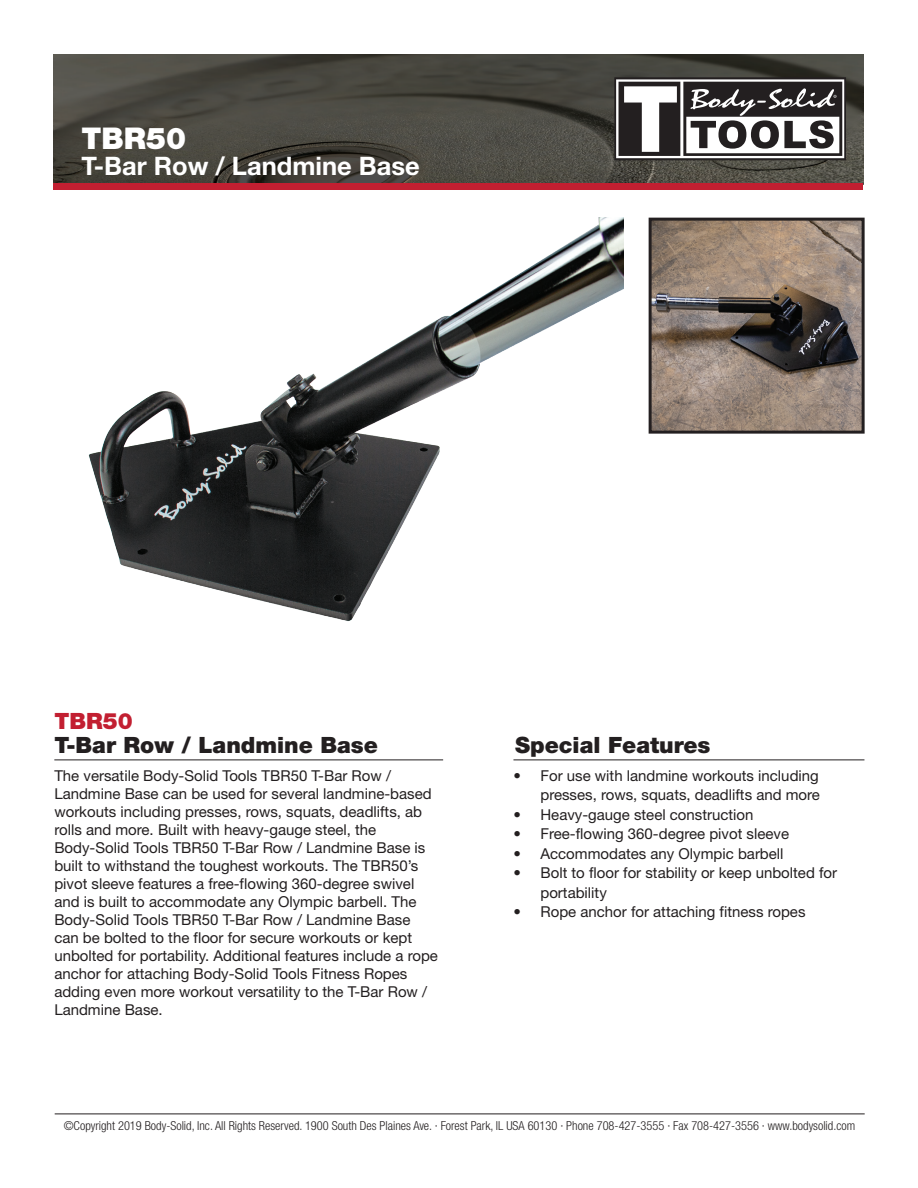
<style>
.page{position:relative;width:918px;height:1188px;background:#fff}
.page>*{position:absolute;margin:0;border:0;box-sizing:border-box;transform-origin:0 0}
.t1{font:900 30px "Helvetica Neue LT Std";color:#fff}
.t2{font:700 25.5px "Helvetica Neue LT Std";color:#fff}
.t3{font:900 22.5px "Helvetica Neue LT Std";color:#231f20}
.t4{font:900 22.5px "Helvetica Neue LT Std";color:#c21f31}
.t5{font:15px/18px "Helvetica Neue LT Std";color:#231f20}
.t6{font:300 condensed 12.3px "Helvetica Neue LT Std";color:#231f20}
</style>
<div class="page">
<img style="left:53px;top:55px;width:810px;height:128px">
<div style="left:53px;top:183px;width:810px;height:6px;background:#c21f31"></div>
<svg style="left:614px;top:77px;width:232px;height:83px"></svg>
<hr style="left:55px;top:1114px;width:810px;height:1px;background:#231f20">
<hr style="left:54px;top:760px;width:389px;height:1px;background:#231f20">
<hr style="left:513px;top:760px;width:351px;height:1px;background:#231f20">
<img style="left:72px;top:218px;width:551px;height:543px">
<img style="left:653px;top:222px;width:208px;height:208px">
<div style="left:649px;top:218px;width:216px;height:216px;border:3px solid #231f20"></div>
<h1 class="t1" style="left:82px;top:120px;width:106px">TBR50</h1>
<h2 class="t2" style="left:82px;top:150px;width:340px">T-Bar Row / Landmine Base</h2>
<h3 class="t4" style="left:54px;top:708px;width:80px">TBR50</h3>
<h3 class="t3" style="left:54px;top:731px;width:325px">T-Bar Row / Landmine Base</h3>
<h3 class="t3" style="left:515px;top:731px;width:197px">Special Features</h3>
<p class="t5" style="left:54px;top:766px;width:385px">The versatile Body-Solid Tools TBR50 T-Bar Row / Landmine Base can be used for several landmine-based workouts including presses, rows, squats, deadlifts, ab rolls and more. Built with heavy-gauge steel, the Body-Solid Tools TBR50 T-Bar Row / Landmine Base is built to withstand the toughest workouts. The TBR50’s pivot sleeve features a free-flowing 360-degree swivel and is built to accommodate any Olympic barbell. The Body-Solid Tools TBR50 T-Bar Row / Landmine Base can be bolted to the floor for secure workouts or kept unbolted for portability. Additional features include a rope anchor for attaching Body-Solid Tools Fitness Ropes adding even more workout versatility to the T-Bar Row / Landmine Base.</p>
<p class="t5" style="left:513px;top:765px;width:308px;line-height:19.5px;text-align:right">• For use with landmine workouts including presses, rows, squats, deadlifts and more</p>
<p class="t5" style="left:513px;top:805px;width:242px">• Heavy-gauge steel construction</p>
<p class="t5" style="left:513px;top:825px;width:277px">• Free-flowing 360-degree pivot sleeve</p>
<p class="t5" style="left:513px;top:844px;width:272px">• Accommodates any Olympic barbell</p>
<p class="t5" style="left:540px;top:863px;width:298px;line-height:19.5px;text-indent:-27px">• Bolt to floor for stability or keep unbolted for portability</p>
<p class="t5" style="left:513px;top:903px;width:294px">• Rope anchor for attaching fitness ropes</p>
<p class="t6" style="left:64px;top:1118px;width:793px">©Copyright 2019 Body-Solid, Inc. All Rights Reserved. 1900 South Des Plaines Ave. · Forest Park, IL USA 60130 · Phone 708-427-3555 · Fax 708-427-3556 · www.bodysolid.com</p>
</div>
